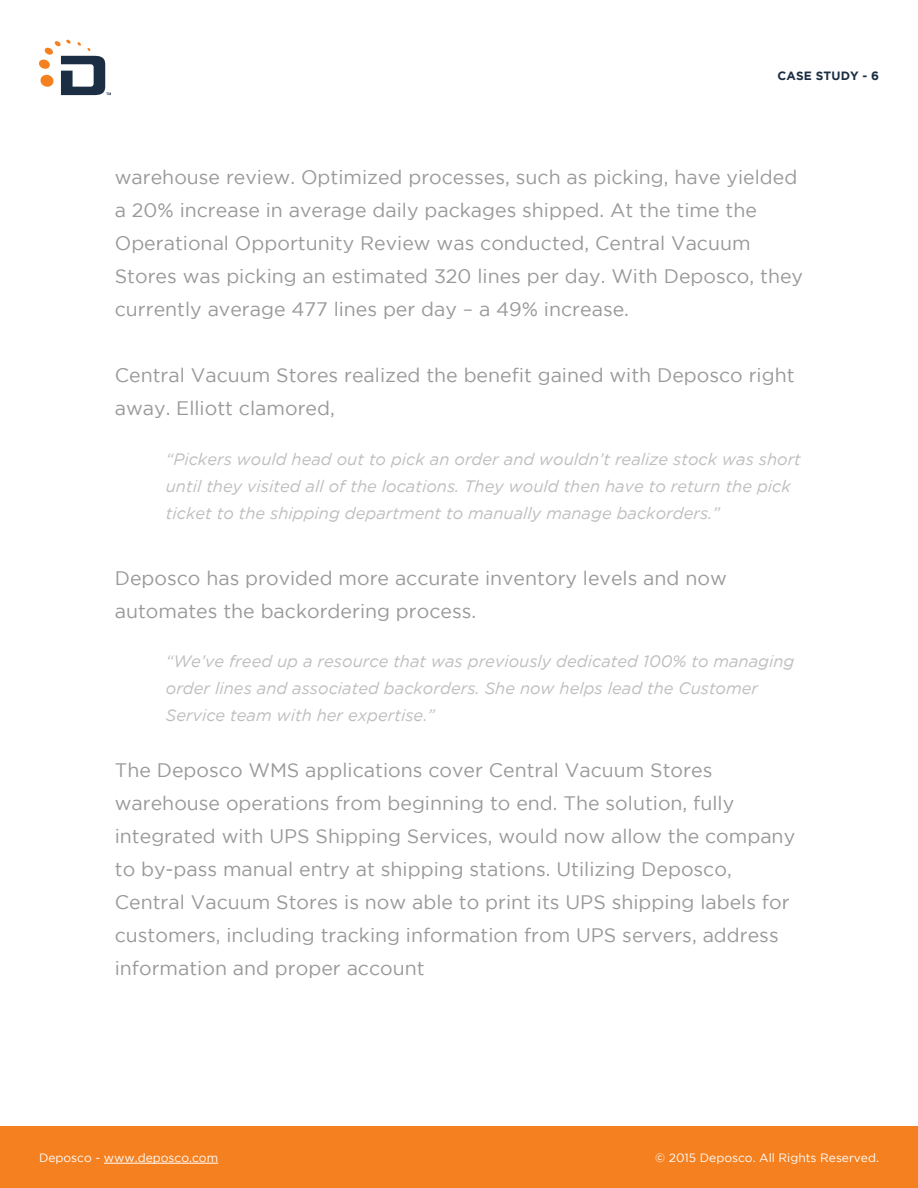
<style>
.page{position:relative;width:918px;height:1188px;background:#fff}
.page>*{position:absolute;margin:0;border:0;box-sizing:border-box;transform-origin:0 0}
.t1{font:19.5px/33px "Gotham";color:#999}
.t2{font:italic 16.5px/27px "Gotham";color:#bebebe}
.t3{font:12px "Gotham";color:#fff}
.t4{font:700 12px "Gotham";letter-spacing:.015em;color:#1c2e43}
</style>
<div class="page">
<div style="left:0;top:1127px;width:918px;height:61px;background:#f58020"></div>
<hr style="left:104px;top:1163px;width:114px;height:1px;background:#fff">
<svg style="left:39px;top:40px;width:72px;height:55px"></svg>
<p class="t4" style="left:777px;top:72px;width:103px">CASE STUDY - 6</p>
<p class="t1" style="left:115px;top:162px;width:690px">warehouse review. Optimized processes, such as picking, have yielded a 20% increase in average daily packages shipped. At the time the Operational Opportunity Review was conducted, Central Vacuum Stores was picking an estimated 320 lines per day. With Deposco, they currently average 477 lines per day – a 49% increase.</p>
<p class="t1" style="left:115px;top:360px;width:681px">Central Vacuum Stores realized the benefit gained with Deposco right away. Elliott clamored,</p>
<p class="t2" style="left:166px;top:447px;width:637px">“Pickers would head out to pick an order and wouldn’t realize stock was short until they visited all of the locations. They would then have to return the pick ticket to the shipping department to manually manage backorders.”</p>
<p class="t1" style="left:115px;top:563px;width:614px">Deposco has provided more accurate inventory levels and now automates the backordering process.</p>
<p class="t2" style="left:166px;top:649px;width:630px">“We’ve freed up a resource that was previously dedicated 100% to managing order lines and associated backorders. She now helps lead the Customer<br>Service team with her expertise.”</p>
<p class="t1" style="left:115px;top:755px;width:682px">The Deposco WMS applications cover Central Vacuum Stores warehouse operations from beginning to end. The solution, fully integrated with UPS Shipping Services, would now allow the company to by-pass manual entry at shipping stations. Utilizing Deposco, Central Vacuum Stores is now able to print its UPS shipping labels for customers, including tracking information from UPS servers, address information and proper account</p>
<p class="t3" style="left:39px;top:1153px;width:181px">Deposco - www.deposco.com</p>
<p class="t3" style="left:655px;top:1153px;width:225px">© 2015 Deposco. All Rights Reserved.</p>
</div>
